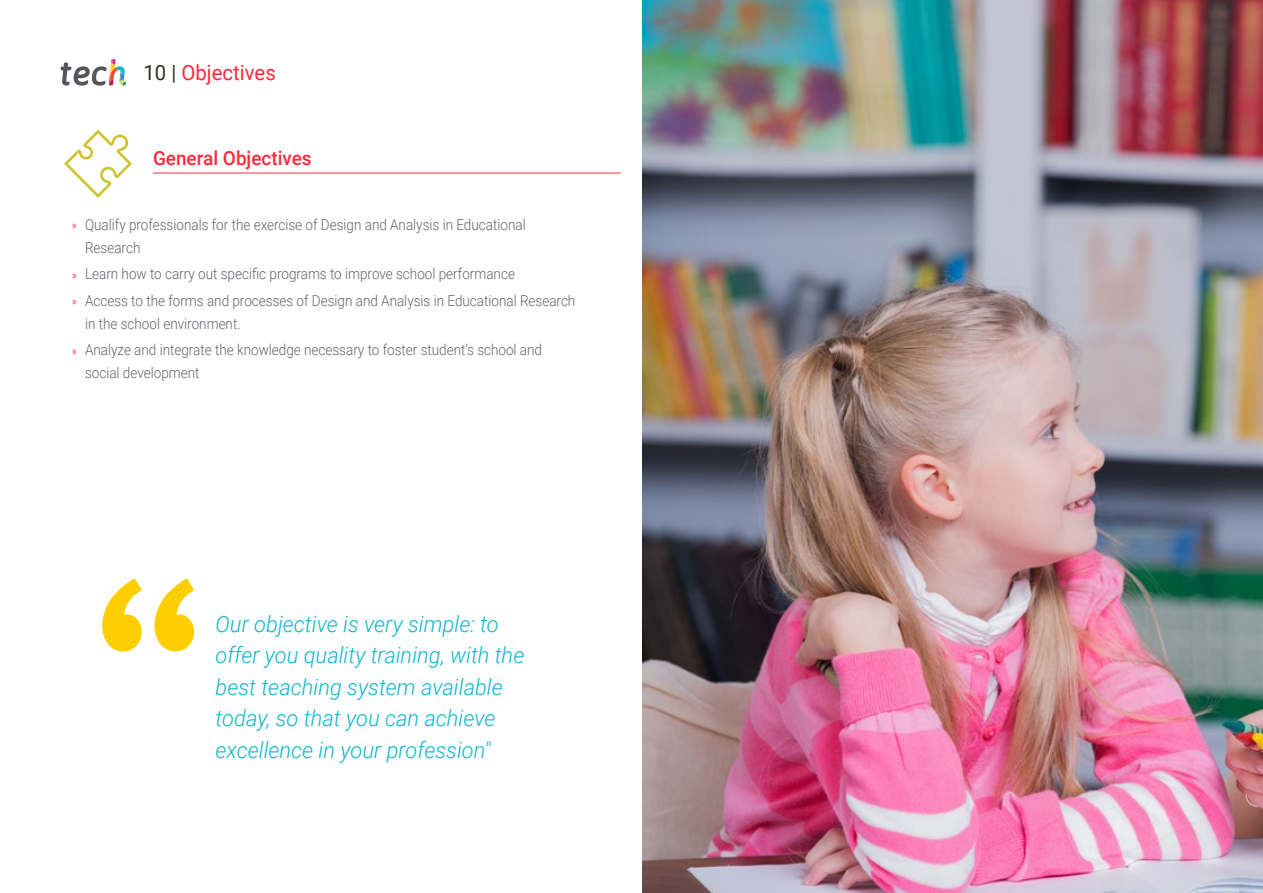
<style>
.page{position:relative;width:1263px;height:893px;background:#fff}
.page>*{position:absolute;margin:0;border:0;box-sizing:border-box;transform-origin:0 0}
.t1{font:italic 300 22.5px/31.5px "Roboto";color:#0fb6cf}
.t2{font:21px "Roboto";color:#ff293a}
.t3{font:500 19.5px "Roboto";color:#ff293a}
.t4{font:300 15px/26.7px "Roboto";color:#61646a;scale:.9 1}
.s1{color:#312e20}
.s2{font-family:"Myriad Pro";font-weight:400;font-size:12px;color:#ff293a}
</style>
<div class="page">
<hr style="left:153px;top:173px;width:468px;height:1px;background:#ff293a">
<svg style="left:64px;top:130px;width:68px;height:68px"></svg>
<img style="left:642px;top:0;width:621px;height:893px">
<svg style="left:102px;top:578px;width:92px;height:73px"></svg>
<svg style="left:61px;top:59px;width:65px;height:27px"></svg>
<h2 class="t2" style="left:144px;top:57px;width:134px"><span class="s1">10 |</span> Objectives</h2>
<h3 class="t3" style="left:153px;top:144px;width:160px">General Objectives</h3>
<p class="t4" style="left:85px;top:213px;width:491px;line-height:22.5px;text-indent:-13px"><span class="s2">»</span> Qualify professionals for the exercise of Design and Analysis in Educational<br>Research</p>
<p class="t4" style="left:72px;top:260px;width:560px"><span class="s2">»</span> Learn how to carry out specific programs to improve school performance<br><span class="s2">»</span> Access to the forms and processes of Design and Analysis in Educational Research</p>
<p class="t4" style="left:72px;top:309px;width:523px;text-indent:13px">in the school environment.<br><span class="s2">»</span> Analyze and integrate the knowledge necessary to foster student’s school and</p>
<p class="t4" style="left:85px;top:359px;width:129px">social development</p>
<h1 class="t1" style="left:216px;top:607px;width:310px">Our objective is very simple: to offer you quality training, with the best teaching system available today, so that you can achieve excellence in your profession"</h1>
</div>
